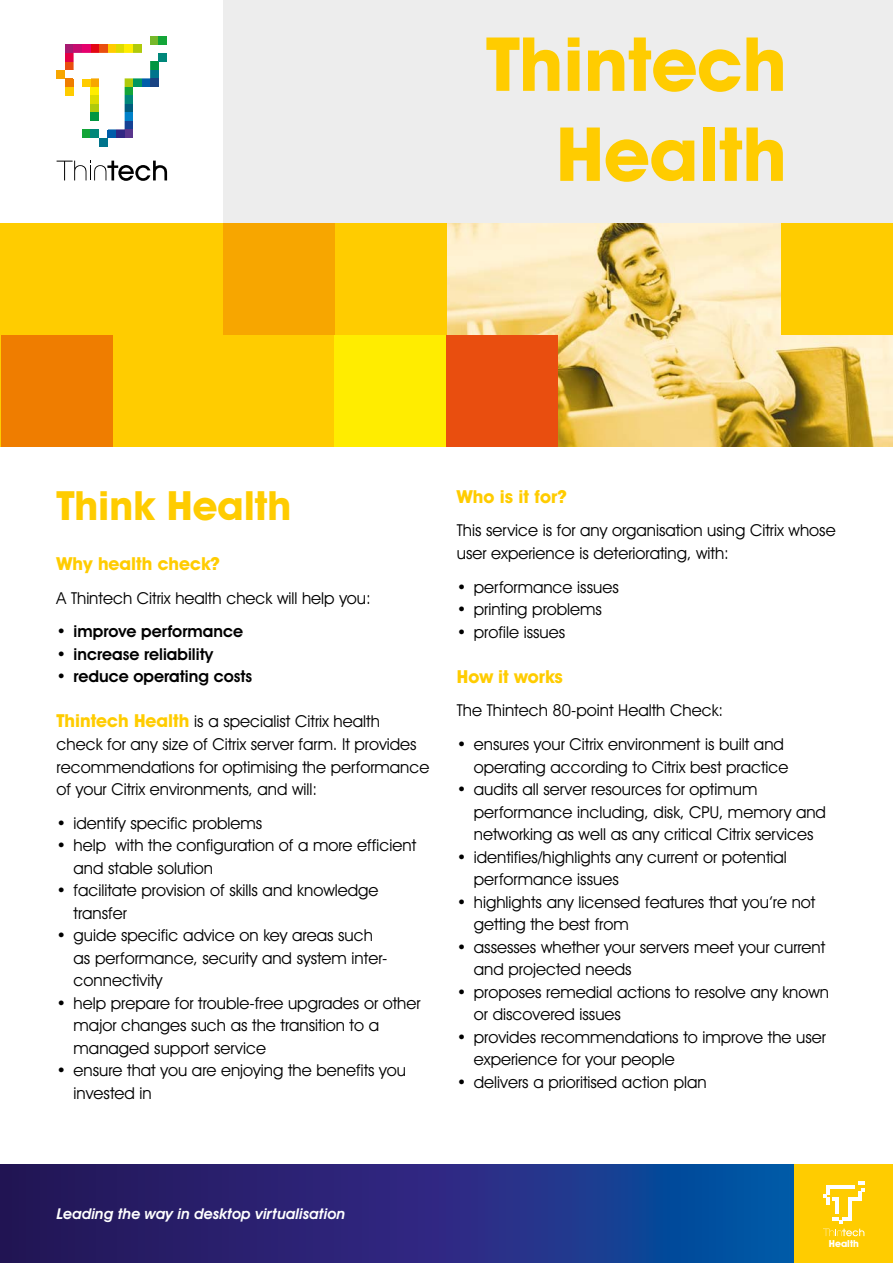
<style>
.page{position:relative;width:893px;height:1263px;background:#fff}
.page>*{position:absolute;margin:0;border:0;box-sizing:border-box;transform-origin:0 0}
.t1{font:700 75px/90px "Avant Garde IT Cby BT";color:#fc0;text-align:right}
.t2{font:700 40.5px "Avant Garde IT Cby BT";color:#fc0}
.t3{font:700 18px "Avant Garde IT Cby BT";color:#fc0}
.t4{font:16.5px/22.5px "Avant Garde IT Cby BT";color:#000}
.t5{font:600 16.5px "Avant Garde IT Cby BT";color:#000}
.t6{font:italic 600 15px "Avant Garde IT Cby BT";color:#fff}
.t7{font:700 9.75px "Avant Garde IT Cby BT";color:#fff}
.s1{font-weight:400}
.s2{font-weight:700;font-size:18px;color:#fc0}
</style>
<div class="page">
<div style="left:223px;top:0;width:670px;height:223px;background:#ededed"></div>
<div style="left:150px;top:70px;width:9px;height:8px;background:#00748c"></div>
<div style="left:150px;top:78px;width:9px;height:9px;background:#194383"></div>
<div style="left:150px;top:61px;width:9px;height:9px;background:#009641"></div>
<div style="left:133px;top:44px;width:9px;height:9px;background:#afca0b"></div>
<div style="left:150px;top:36px;width:9px;height:8px;background:#76b82a"></div>
<div style="left:116px;top:44px;width:9px;height:9px;background:#dedc00"></div>
<div style="left:82px;top:129px;width:9px;height:9px;background:#13a538"></div>
<div style="left:159px;top:36px;width:8px;height:8px;background:#13a538"></div>
<div style="left:108px;top:44px;width:8px;height:9px;background:#fc0"></div>
<div style="left:65px;top:78px;width:9px;height:9px;background:#ef7d00"></div>
<div style="left:125px;top:44px;width:8px;height:9px;background:#ffed00"></div>
<div style="left:65px;top:87px;width:9px;height:8px;background:#fc0"></div>
<div style="left:99px;top:44px;width:9px;height:9px;background:#e94e0f"></div>
<div style="left:91px;top:129px;width:8px;height:9px;background:#00877a"></div>
<div style="left:159px;top:53px;width:8px;height:8px;background:#00877a"></div>
<div style="left:125px;top:129px;width:8px;height:9px;background:#59358c"></div>
<div style="left:99px;top:138px;width:9px;height:8px;background:#00748c"></div>
<div style="left:108px;top:129px;width:8px;height:9px;background:#005da9"></div>
<div style="left:116px;top:129px;width:9px;height:9px;background:#312783"></div>
<div style="left:91px;top:44px;width:8px;height:9px;background:#e30613"></div>
<div style="left:57px;top:70px;width:8px;height:8px;background:#f7a600"></div>
<div style="left:82px;top:44px;width:9px;height:9px;background:#e6006d"></div>
<div style="left:65px;top:61px;width:9px;height:9px;background:#e94e0f"></div>
<div style="left:65px;top:44px;width:9px;height:9px;background:#a71b71"></div>
<div style="left:74px;top:44px;width:8px;height:9px;background:#c70c6f"></div>
<div style="left:65px;top:53px;width:9px;height:8px;background:#e50046"></div>
<svg style="left:82px;top:78px;width:68px;height:51px"></svg>
<svg style="left:57px;top:161px;width:110px;height:20px"></svg>
<img style="left:446px;top:223px;width:447px;height:223px">
<div style="left:0;top:223px;width:446px;height:223px;background:#fc0"></div>
<div style="left:223px;top:223px;width:112px;height:112px;background:#f7a600"></div>
<div style="left:781px;top:223px;width:112px;height:112px;background:#fc0"></div>
<div style="left:446px;top:335px;width:112px;height:111px;background:#e94e0f"></div>
<div style="left:1px;top:335px;width:111px;height:111px;background:#ef7d00"></div>
<div style="left:335px;top:335px;width:111px;height:111px;background:#ffed00"></div>
<svg style="left:0;top:1164px;width:794px;height:99px;background:#202e7e"></svg>
<div style="left:794px;top:1164px;width:99px;height:99px;background:#fc0"></div>
<svg style="left:823px;top:1182px;width:41px;height:41px"></svg>
<svg style="left:823px;top:1229px;width:41px;height:7px"></svg>
<h1 class="t1" style="left:486px;top:19px;width:302px">Thintech<br>Health</h1>
<h2 class="t2" style="left:57px;top:481px;width:236px">Think Health</h2>
<p class="t3" style="left:57px;top:553px;width:165px">Why health check?</p>
<p class="t4" style="left:57px;top:586px;width:316px">A Thintech Citrix health check will help you:</p>
<p class="t5" style="left:57px;top:622px;width:188px"><span class="s1">•</span> improve performance</p>
<p class="t5" style="left:57px;top:644px;width:158px"><span class="s1">•</span> increase reliability</p>
<p class="t5" style="left:57px;top:667px;width:197px"><span class="s1">•</span> reduce operating costs</p>
<p class="t4" style="left:57px;top:710px;width:374px"><span class="s2">Thintech Health</span> is a specialist Citrix health check for any size of Citrix server farm. It provides recommendations for optimising the performance of your Citrix environments, and will:</p>
<p class="t4" style="left:57px;top:811px;width:207px">• identify specific problems</p>
<p class="t4" style="left:74px;top:834px;width:344px;text-indent:-17px">• help with the configuration of a more efficient and stable solution</p>
<p class="t4" style="left:74px;top:879px;width:306px;text-indent:-17px">• facilitate provision of skills and knowledge transfer</p>
<p class="t4" style="left:74px;top:924px;width:315px;text-indent:-17px">• guide specific advice on key areas such as performance, security and system inter&shy;connectivity</p>
<p class="t4" style="left:74px;top:991px;width:348px;text-indent:-17px">• help prepare for trouble-free upgrades or other major changes such as the transition to a managed support service</p>
<p class="t4" style="left:74px;top:1059px;width:334px;text-indent:-17px">• ensure that you are enjoying the benefits you invested in</p>
<p class="t3" style="left:457px;top:485px;width:112px">Who is it for?</p>
<p class="t4" style="left:457px;top:519px;width:380px">This service is for any organisation using Citrix whose user experience is deteriorating, with:</p>
<p class="t4" style="left:457px;top:575px;width:163px">• performance issues</p>
<p class="t4" style="left:457px;top:598px;width:147px">• printing problems</p>
<p class="t4" style="left:457px;top:620px;width:110px">• profile issues</p>
<p class="t3" style="left:457px;top:665px;width:108px">How it works</p>
<p class="t4" style="left:457px;top:699px;width:268px">The Thintech 80-point Health Check:</p>
<p class="t4" style="left:457px;top:733px;width:333px;text-align:right">• ensures your Citrix environment is built and operating according to Citrix best practice</p>
<p class="t4" style="left:474px;top:778px;width:354px;text-indent:-17px">• audits all server resources for optimum performance including, disk, CPU, memory and networking as well as any critical Citrix services</p>
<p class="t4" style="left:474px;top:845px;width:314px;text-indent:-17px">• identifies/highlights any current or potential performance issues</p>
<p class="t4" style="left:474px;top:890px;width:343px;text-indent:-17px">• highlights any licensed features that you’re not getting the best from</p>
<p class="t4" style="left:474px;top:935px;width:353px;text-indent:-17px">• assesses whether your servers meet your current and projected needs</p>
<p class="t4" style="left:474px;top:980px;width:357px;text-indent:-17px">• proposes remedial actions to resolve any known or discovered issues</p>
<p class="t4" style="left:474px;top:1025px;width:354px;text-indent:-17px">• provides recommendations to improve the user experience for your people</p>
<p class="t4" style="left:457px;top:1070px;width:251px">• delivers a prioritised action plan</p>
<p class="t6" style="left:57px;top:1205px;width:290px">Leading the way in desktop virtualisation</p>
<p class="t7" style="left:829px;top:1237px;width:31px">Health</p>
</div>
